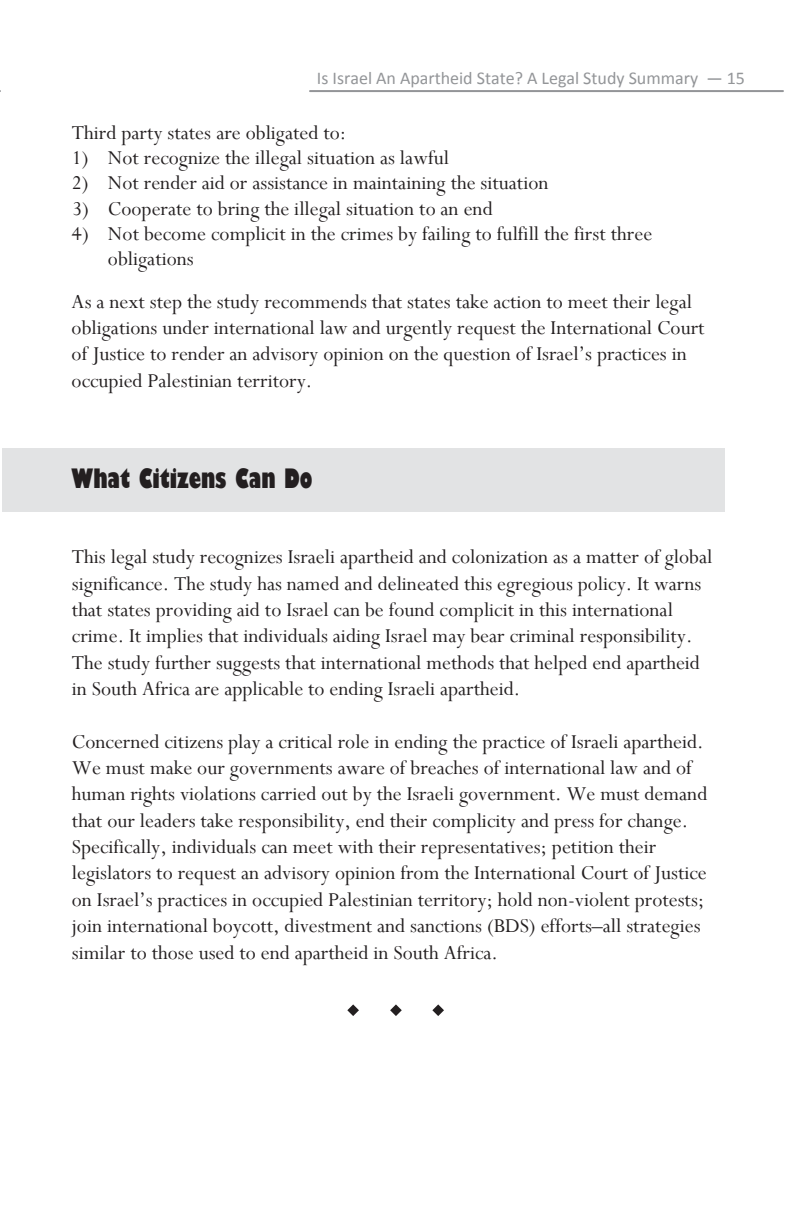
<style>
.page{position:relative;width:792px;height:1224px;background:#fff}
.page>*{position:absolute;margin:0;border:0;box-sizing:border-box;transform-origin:0 0}
.t1{font:800 condensed 26px "Gill Sans";color:#231f20}
.t2{font:22px/26.4px "Perpetua";color:#231f20}
.t3{font:18px "Calibri";color:#939598}
</style>
<div class="page">
<div style="left:2px;top:448px;width:723px;height:63px;background:#e2e3e4"></div>
<hr style="left:310px;top:90px;width:473px;height:2px;background:#939598">
<svg style="left:390px;top:1004px;width:12px;height:12px"></svg>
<svg style="left:347px;top:1004px;width:12px;height:12px"></svg>
<svg style="left:432px;top:1004px;width:12px;height:12px"></svg>
<p class="t3" style="left:317px;top:67px;width:430px">Is Israel An Apartheid State? A Legal Study Summary — 15</p>
<p class="t2" style="left:72px;top:119px;width:276px">Third party states are obligated to:</p>
<p class="t2" style="left:72px;top:144px;width:379px">1) Not recognize the illegal situation as lawful</p>
<p class="t2" style="left:72px;top:169px;width:478px">2) Not render aid or assistance in maintaining the situation</p>
<p class="t2" style="left:72px;top:195px;width:422px">3) Cooperate to bring the illegal situation to an end</p>
<p class="t2" style="left:108px;top:221px;width:546px;line-height:25.2px;text-indent:-36px">4) Not become complicit in the crimes by failing to fulfill the first three obligations</p>
<p class="t2" style="left:72px;top:288px;width:635px">As a next step the study recommends that states take action to meet their legal obligations under international law and urgently request the International Court of Justice to render an advisory opinion on the question of Israel’s practices in occupied Palestinian territory.</p>
<p class="t1" style="left:72px;top:462px;width:243px">What Citizens Can Do</p>
<p class="t2" style="left:72px;top:543px;width:642px">This legal study recognizes Israeli apartheid and colonization as a matter of global significance. The study has named and delineated this egregious policy. It warns that states providing aid to Israel can be found complicit in this international crime. It implies that individuals aiding Israel may bear criminal responsibility.<br>The study further suggests that international methods that helped end apartheid in South Africa are applicable to ending Israeli apartheid.</p>
<p class="t2" style="left:72px;top:728px;width:637px">Concerned citizens play a critical role in ending the practice of Israeli apartheid.<br>We must make our governments aware of breaches of international law and of human rights violations carried out by the Israeli government. We must demand that our leaders take responsibility, end their complicity and press for change.<br>Specifically, individuals can meet with their representatives; petition their legislators to request an advisory opinion from the International Court of Justice on Israel’s practices in occupied Palestinian territory; hold non-violent protests; join international boycott, divestment and sanctions (BDS) efforts–all strategies similar to those used to end apartheid in South Africa.</p>
</div>
